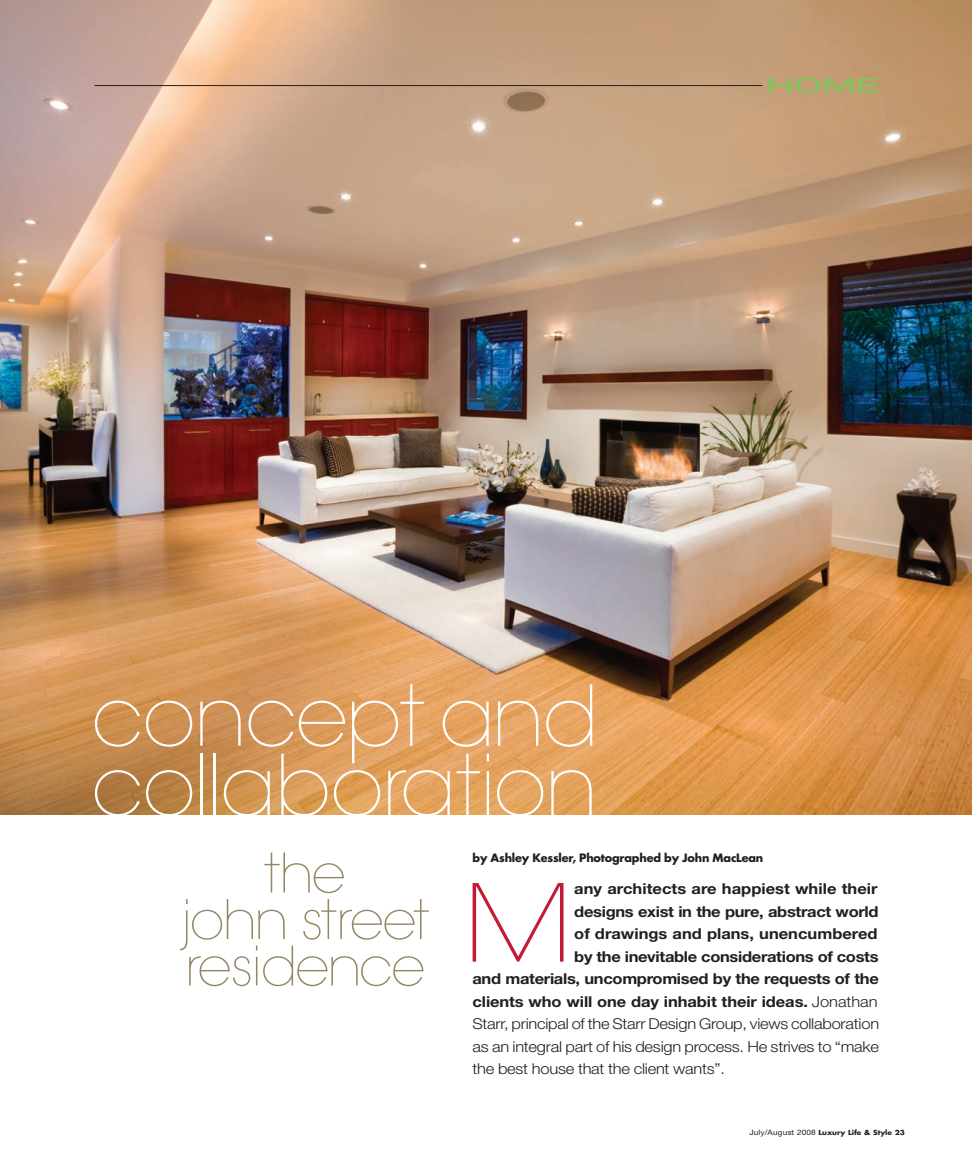
<style>
.page{position:relative;width:972px;height:1175px;background:#fff}
.page>*{position:absolute;margin:0;border:0;box-sizing:border-box;transform-origin:0 0}
.t1{font:200 106.2px "Avant Garde";color:#c51a35;scale:1.1 1}
.t2{font:200 82.95px/69.4px "Avant Garde";letter-spacing:-.025em;color:#fff}
.t3{font:200 54px/46.5px "Avant Garde";letter-spacing:-.035em;color:#938763;text-align:center}
.t4{font:500 expanded 20.85px "Helvetica Neue";color:#8abf60;scale:1.5 1}
.t5{font:700 15px "Helvetica Neue";letter-spacing:-.02em;color:#231f20;scale:1.1 1}
.t6{font:300 15px "Helvetica Neue";letter-spacing:-.015em;color:#231f20;scale:1.1 1}
.t7{font:700 15px "Helvetica Neue";letter-spacing:.005em;color:#231f20;scale:1.1 1}
.t8{font:700 15px "Helvetica Neue";color:#231f20;scale:1.1 1}
.t9{font:700 11.25px "Futura";letter-spacing:-.015em;color:#231f20}
.t10{font:700 6.75px "Futura";letter-spacing:-.005em;color:#231f20;scale:1.1 1}
.s1{font-weight:300}
.s2{font-family:"Helvetica Neue";font-weight:400;font-size:7.5px}
</style>
<div class="page">
<img style="left:0;top:0;width:972px;height:814px">
<hr style="left:94px;top:85px;width:668px;height:1px;background:#231f20">
<h3 class="t4" style="left:766px;top:72px;width:77px">HOME</h3>
<h2 class="t2" style="left:92px;top:683px;width:509px">concept and collaboration</h2>
<h3 class="t3" style="left:181px;top:851px;width:250px">the<br>john street residence</h3>
<p class="t9" style="left:472px;top:850px;width:292px">by Ashley Kessler, Photographed by John MacLean</p>
<h1 class="t1" style="left:464px;top:860px;width:101px">M</h1>
<p class="t7" style="left:574px;top:879px;width:277px">any architects are happiest while their</p>
<p class="t5" style="left:574px;top:902px;width:278px">designs exist in the pure, abstract world</p>
<p class="t8" style="left:574px;top:924px;width:277px">of drawings and plans, unencumbered</p>
<p class="t5" style="left:574px;top:947px;width:278px">by the inevitable considerations of costs</p>
<p class="t5" style="left:473px;top:969px;width:371px">and materials, uncompromised by the requests of the</p>
<p class="t5" style="left:473px;top:992px;width:370px">clients who will one day inhabit their ideas. <span class="s1">Jonathan</span></p>
<p class="t6" style="left:473px;top:1014px;width:371px">Starr, principal of the Starr Design Group, views collaboration</p>
<p class="t6" style="left:473px;top:1037px;width:371px">as an integral part of his design process. He strives to “make</p>
<p class="t6" style="left:473px;top:1059px;width:231px">the best house that the client wants”.</p>
<p class="t10" style="left:749px;top:1128px;width:143px"><span class="s2">July/August 2008</span> Luxury Life &amp; Style 23</p>
</div>
